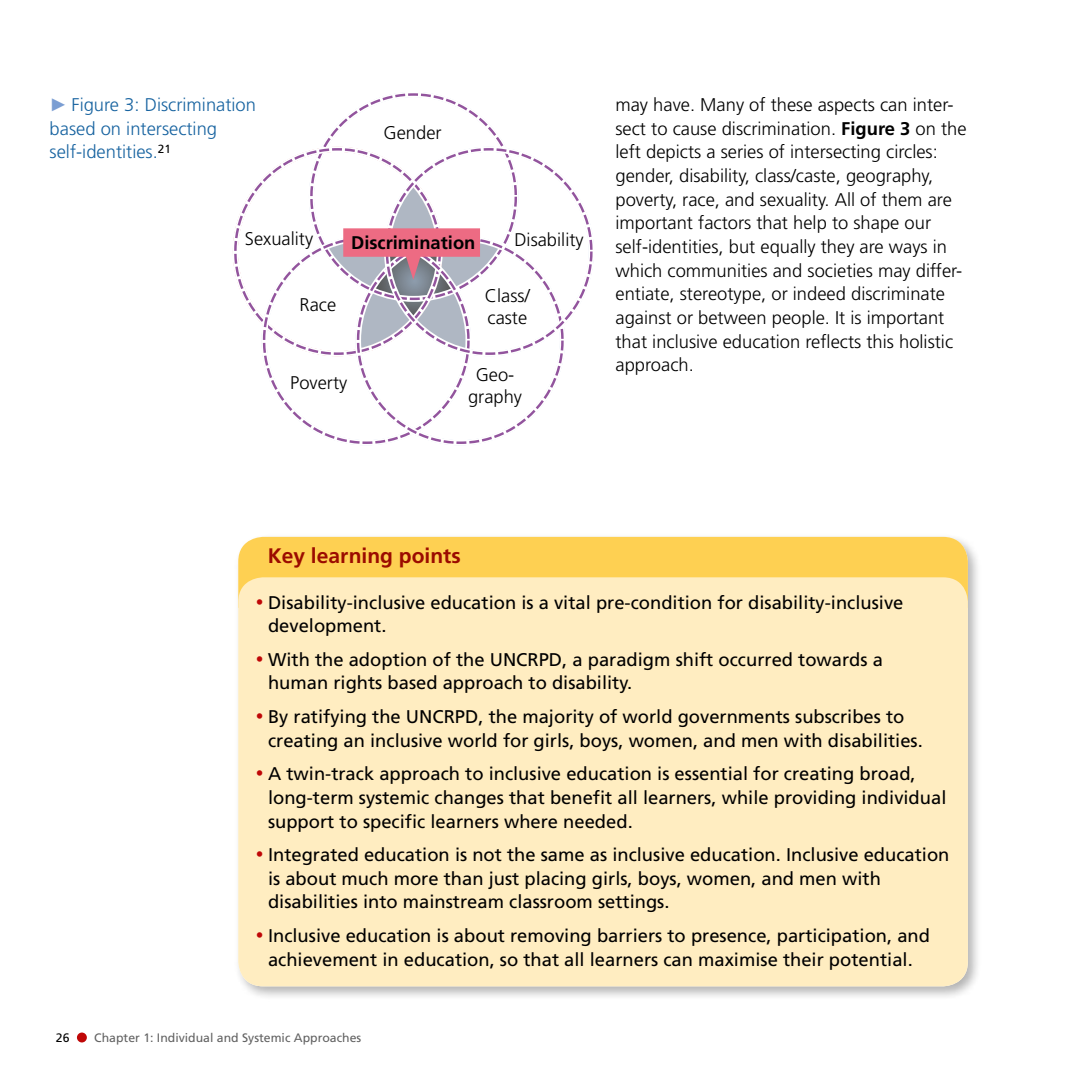
<style>
.page{position:relative;width:1092px;height:1092px;background:#fff}
.page>*{position:absolute;margin:0;border:0;box-sizing:border-box;transform-origin:0 0}
.cbm_Key_Learning_Hea{font:700 21px "Frutiger LT";color:#9b0b00}
.t1{font:18.38px/23.6px "Frutiger LT";color:#000}
.cbm_Menge_stumpf{font:300 18.38px/23.6px "Frutiger LT";color:#000}
.cbm_BU{font:300 18.38px/23.6px "Frutiger LT";color:#1763a0}
.t2{font:700 18.38px "Frutiger LT";color:#000}
.t3{font:12.25px "Frutiger LT";color:#626262}
.t4{font:12.25px "Frutiger LT";color:#000}
.t5{font:11.9px "Frutiger LT";color:#000}
.s1{font-family:"Times New Roman";font-weight:400;color:#7b9ed3}
.s2{font-weight:700}
.s3{color:#bf0707}
</style>
<div class="page">
<div style="left:77px;top:1032px;width:10px;height:10px;background:#bf0707;border-radius:50%"></div>
<div style="left:233px;top:532px;width:749px;height:469px;background:#000;opacity:.3"></div>
<div style="left:238px;top:537px;width:729px;height:60px;background:#fed052"></div>
<div style="left:238px;top:577px;width:729px;height:409px;background:#ffedc1;border-radius:25px"></div>
<svg style="left:233px;top:93px;width:360px;height:351px"></svg>
<p class="cbm_BU" style="left:50px;top:93px;width:208px"><span class="s1">►</span> Figure 3: Discrimination based on intersecting self-identities.</p>
<p class="t5" style="left:158px;top:142px;width:15px">21</p>
<p class="cbm_Menge_stumpf" style="left:383px;top:121px;width:60px">Gender</p>
<p class="cbm_Menge_stumpf" style="left:245px;top:227px;width:70px">Sexuality</p>
<p class="cbm_Menge_stumpf" style="left:514px;top:228px;width:71px">Disability</p>
<p class="t2" style="left:351px;top:232px;width:126px">Discrimination</p>
<p class="cbm_Menge_stumpf" style="left:299px;top:293px;width:38px">Race</p>
<p class="cbm_Menge_stumpf" style="left:290px;top:370px;width:58px">Poverty</p>
<p class="cbm_Menge_stumpf" style="left:485px;top:285px;width:46px;line-height:21.9px">Class/ caste</p>
<p class="cbm_Menge_stumpf" style="left:468px;top:364px;width:55px;line-height:21.9px;text-align:center">Geo&shy;graphy</p>
<p class="cbm_Menge_stumpf" style="left:615px;top:93px;width:352px">may have. Many of these aspects can inter&shy;sect to cause discrimination. <span class="s2">Figure 3</span> on the left depicts a series of intersecting circles: gender, disability, class/caste, geography, poverty, race, and sexuality. All of them are important factors that help to shape our self-identities, but equally they are ways in which communities and societies may differ&shy;entiate, stereotype, or indeed discriminate against or between people. It is important that inclusive education reflects this holistic approach.</p>
<h3 class="cbm_Key_Learning_Hea" style="left:268px;top:543px;width:194px">Key learning points</h3>
<p class="t1" style="left:268px;top:590px;width:637px;text-indent:-12px"><span class="s3">•</span> Disability-inclusive education is a vital pre-condition for disability-inclusive development.</p>
<p class="t1" style="left:268px;top:647px;width:616px;text-indent:-12px"><span class="s3">•</span> With the adoption of the UNCRPD, a paradigm shift occurred towards a human rights based approach to disability.</p>
<p class="t1" style="left:268px;top:704px;width:656px;text-indent:-12px"><span class="s3">•</span> By ratifying the UNCRPD, the majority of world governments subscribes to creating an inclusive world for girls, boys, women, and men with disabilities.</p>
<p class="t1" style="left:268px;top:762px;width:680px;text-indent:-12px"><span class="s3">•</span> A twin-track approach to inclusive education is essential for creating broad, long-term systemic changes that benefit all learners, while providing individual support to specific learners where needed.</p>
<p class="t1" style="left:268px;top:843px;width:683px;text-indent:-12px"><span class="s3">•</span> Integrated education is not the same as inclusive education. Inclusive education is about much more than just placing girls, boys, women, and men with disabilities into mainstream classroom settings.</p>
<p class="t1" style="left:255px;top:923px;width:676px;text-align:center"><span class="s3">•</span> Inclusive education is about removing barriers to presence, participation, and achievement in education, so that all learners can maximise their potential.</p>
<p class="t4" style="left:56px;top:1030px;width:15px">26</p>
<p class="t3" style="left:94px;top:1030px;width:268px">Chapter 1: Individual and Systemic Approaches</p>
</div>
